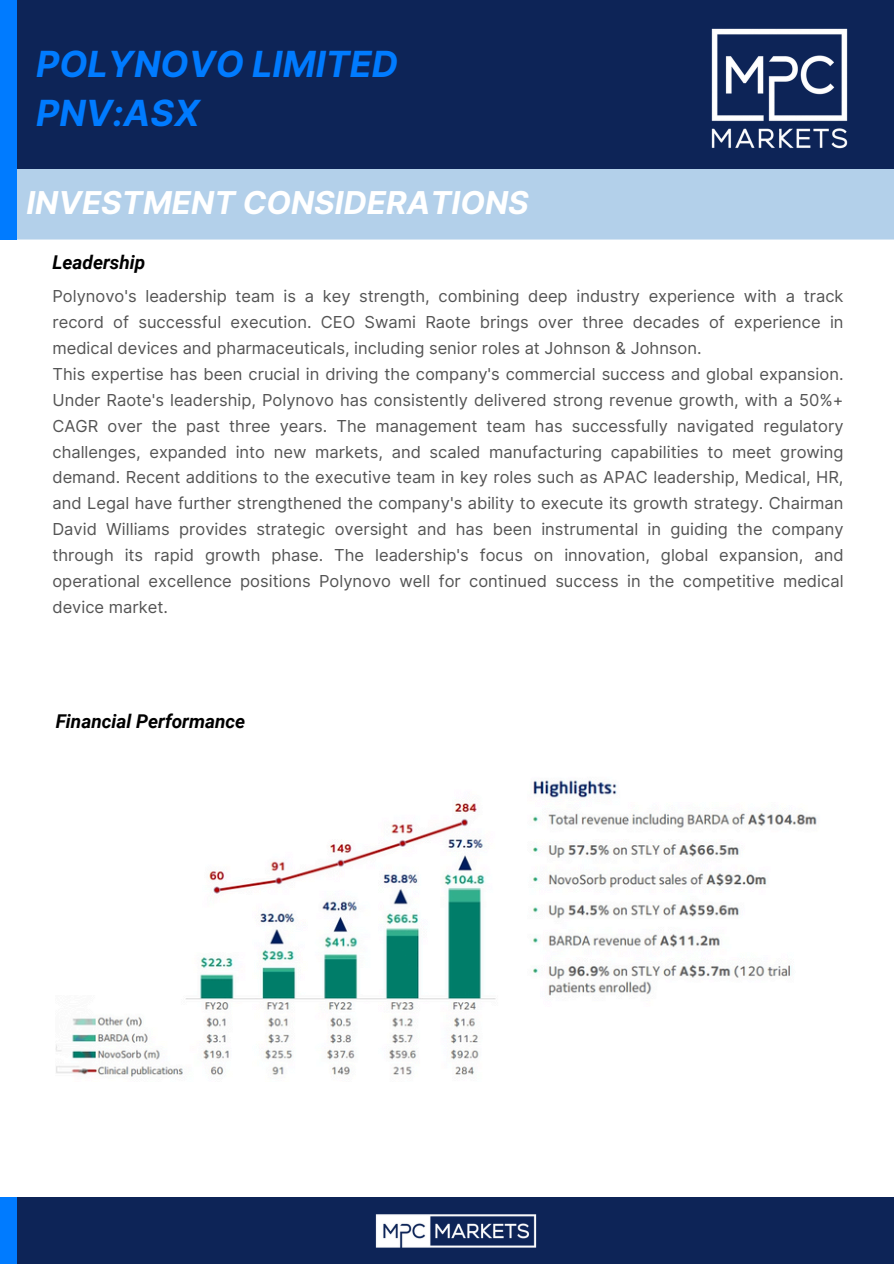
<style>
.page{position:relative;width:894px;height:1264px;background:#fff}
.page>*{position:absolute;margin:0;border:0;box-sizing:border-box;transform-origin:0 0}
.t1{font:italic 700 36px/49.5px "Inter";color:#007bff}
.t2{font:italic 700 31.5px "Inter";color:#fff}
.t3{font:italic 700 19.05px "Roboto";color:#000}
.t4{font:16.5px/25.8px "Inter";color:#545454;text-align:justify}
</style>
<div class="page">
<div style="left:0;top:1197px;width:893px;height:66px;background:#0d2457"></div>
<div style="left:0;top:1197px;width:17px;height:66px;background:#007bff"></div>
<img style="left:375px;top:1214px;width:162px;height:34px">
<div style="left:17px;top:168px;width:876px;height:71px;background:#b3d0ea"></div>
<div style="left:0;top:0;width:893px;height:168px;background:#0d2457"></div>
<img style="left:711px;top:28px;width:137px;height:121px">
<div style="left:0;top:0;width:17px;height:239px;background:#007bff"></div>
<img style="left:56px;top:780px;width:761px;height:297px">
<div style="left:36px;top:805px;width:72px;height:190px;background:#fff"></div>
<p class="t1" style="left:36px;top:39px;width:363px">POLYNOVO LIMITED<br>PNV:ASX</p>
<p class="t2" style="left:26px;top:184px;width:503px">INVESTMENT CONSIDERATIONS</p>
<p class="t3" style="left:52px;top:251px;width:94px">Leadership</p>
<h2 class="t4" style="left:52px;top:283px;width:792px">Polynovo's leadership team is a key strength, combining deep industry experience with a track record of successful execution. CEO Swami Raote brings over three decades of experience in medical devices and pharmaceuticals, including senior roles at Johnson &amp; Johnson.</h2>
<h3 class="t4" style="left:52px;top:361px;width:792px">This expertise has been crucial in driving the company's commercial success and global expansion.<br>Under Raote's leadership, Polynovo has consistently delivered strong revenue growth, with a 50%+ CAGR over the past three years. The management team has successfully navigated regulatory challenges, expanded into new markets, and scaled manufacturing capabilities to meet growing demand. Recent additions to the executive team in key roles such as APAC leadership, Medical, HR, and Legal have further strengthened the company's ability to execute its growth strategy. Chairman David Williams provides strategic oversight and has been instrumental in guiding the company through its rapid growth phase. The leadership's focus on innovation, global expansion, and operational excellence positions Polynovo well for continued success in the competitive medical device market.</h3>
<h3 class="t3" style="left:56px;top:710px;width:191px">Financial Performance</h3>
</div>
